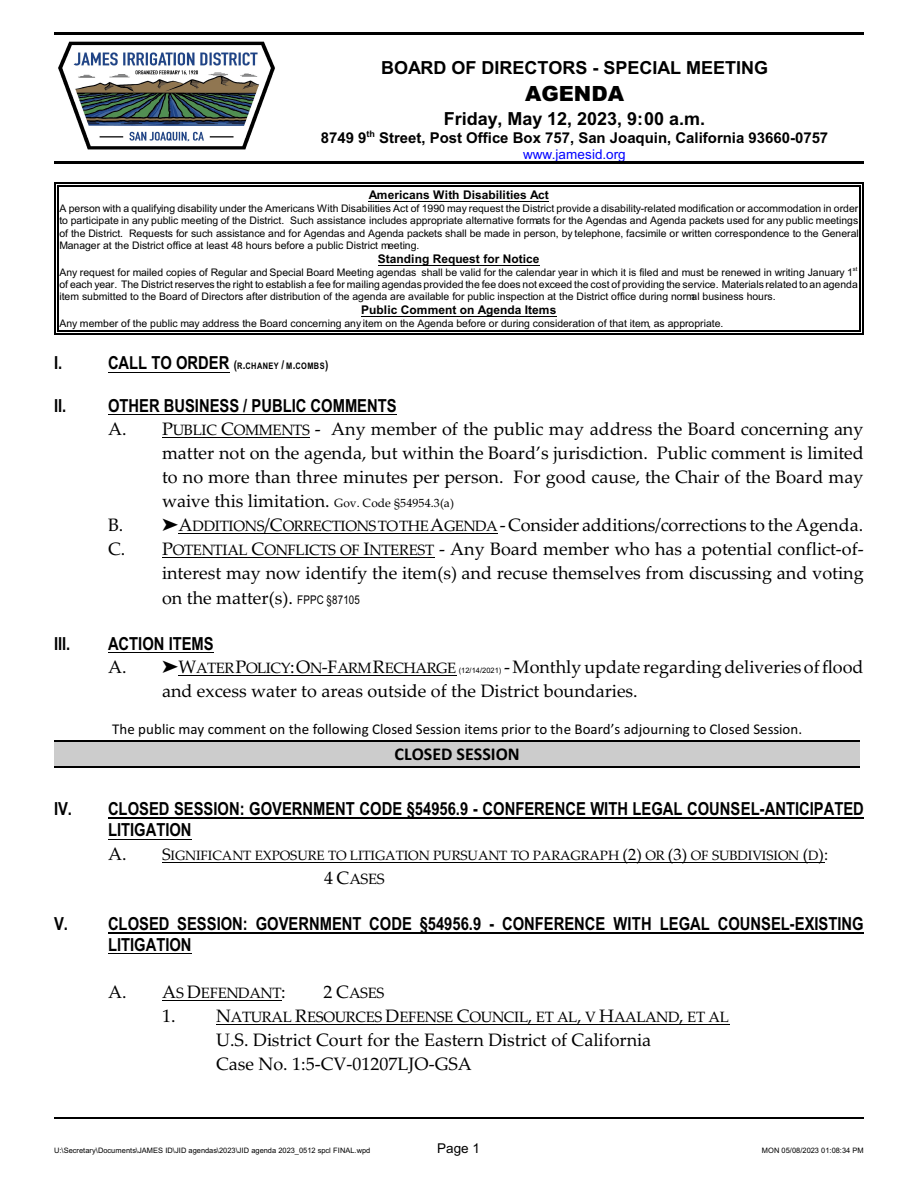
<style>
.page{position:relative;width:918px;height:1188px;background:#fff}
.page>*{position:absolute;margin:0;border:0;box-sizing:border-box;transform-origin:0 0}
.t1{font:900 21px "Arial";color:#000}
.t2{font:18px/24.2px "Palatino Linotype";color:#000}
.t3{font:700 18px/21.3px "Arial Narrow";color:#000}
.t4{font:700 18px "Arial";color:#000}
.t5{font:700 18px "Calibri";color:#000}
.t6{font:15px "Palatino Linotype";letter-spacing:-.03em;color:#000}
.t7{font:15px "Calibri";color:#000}
.t8{font:700 15px "Arial";color:#000}
.t9{font:13.5px "Palatino Linotype";letter-spacing:-.01em;color:#000}
.t10{font:13.5px "Arial";color:#00f}
.t11{font:13.5px "Arial";color:#000}
.t12{font:700 12px "Arial";color:#000}
.t13{font:10.5px/12.3px "Arial";color:#000;text-align:justify}
.t14{font:700 9px "Arial Narrow";letter-spacing:.05em;color:#000}
.t15{font:7.5px "Arial";color:#000}
.s1{font-size:18px}
.s2{font-size:12px}
.s3{font-size:15px}
.s4{font-family:"Arial Narrow";font-size:12px}
.s5{font-family:"Arial";font-size:7.5px}
.s6{font-size:16.5px}
</style>
<div class="page">
<img style="left:58px;top:41px;width:217px;height:109px">
<hr style="left:523px;top:161px;width:103px;height:1px;background:#00f">
<hr style="left:54px;top:32px;width:810px;height:3px;background:#000">
<hr style="left:54px;top:162px;width:810px;height:2px;background:#000">
<hr style="left:108px;top:372px;width:121px;height:1px;background:#000">
<hr style="left:108px;top:414px;width:289px;height:1px;background:#000">
<hr style="left:162px;top:437px;width:148px;height:1px;background:#000">
<hr style="left:179px;top:533px;width:319px;height:1px;background:#000">
<hr style="left:162px;top:558px;width:272px;height:1px;background:#000">
<hr style="left:108px;top:652px;width:106px;height:1px;background:#000">
<hr style="left:178px;top:675px;width:278px;height:1px;background:#000">
<hr style="left:108px;top:818px;width:756px;height:1px;background:#000">
<hr style="left:108px;top:839px;width:84px;height:1px;background:#000">
<hr style="left:162px;top:862px;width:663px;height:1px;background:#000">
<hr style="left:108px;top:932px;width:756px;height:1px;background:#000">
<hr style="left:108px;top:953px;width:84px;height:1px;background:#000">
<hr style="left:162px;top:1000px;width:120px;height:1px;background:#000">
<hr style="left:216px;top:1024px;width:513px;height:1px;background:#000">
<hr style="left:369px;top:201px;width:180px;height:1px;background:#000">
<hr style="left:378px;top:265px;width:162px;height:1px;background:#000">
<hr style="left:361px;top:316px;width:196px;height:1px;background:#000">
<hr style="left:57px;top:185px;width:1px;height:146px;background:#000">
<hr style="left:859px;top:185px;width:2px;height:146px;background:#000">
<hr style="left:57px;top:185px;width:803px;height:2px;background:#000">
<hr style="left:57px;top:330px;width:803px;height:1px;background:#000">
<hr style="left:54px;top:183px;width:1px;height:151px;background:#000">
<hr style="left:862px;top:183px;width:1px;height:151px;background:#000">
<hr style="left:54px;top:183px;width:809px;height:1px;background:#000">
<hr style="left:54px;top:333px;width:809px;height:1px;background:#000">
<div style="left:54px;top:740px;width:806px;height:27px;background:#ccc"></div>
<hr style="left:54px;top:740px;width:806px;height:2px;background:#000">
<hr style="left:54px;top:766px;width:806px;height:1px;background:#000">
<hr style="left:54px;top:1118px;width:810px;height:1px;background:#000">
<h2 class="t4" style="left:381px;top:61px;width:389px">BOARD OF DIRECTORS - SPECIAL MEETING</h2>
<h1 class="t1" style="left:525px;top:86px;width:101px">AGENDA</h1>
<h2 class="t4" style="left:444px;top:111px;width:263px">Friday, May 12, 2023, 9:00 a.m.</h2>
<h3 class="t8" style="left:321px;top:132px;width:509px">8749 9<sup>th</sup> Street, Post Office Box 757, San Joaquin, California 93660-0757</h3>
<p class="t10" style="left:523px;top:149px;width:104px">www.jamesid.org</p>
<p class="t12" style="left:369px;top:191px;width:182px">Americans With Disabilities Act</p>
<p class="t13" style="left:59px;top:203px;width:801px">A person with a qualifying disability under the Americans With Disabilities Act of 1990 may request the District provide a disability-related modification or accommodation in order to participate in any public meeting of the District. Such assistance includes appropriate alternative formats for the Agendas and Agenda packets used for any public meetings of the District. Requests for such assistance and for Agendas and Agenda packets shall be made in person, by telephone, facsimile or written correspondence to the General Manager at the District office at least 48 hours before a public District meeting.</p>
<p class="t12" style="left:378px;top:254px;width:163px">Standing Request for Notice</p>
<p class="t13" style="left:59px;top:267px;width:800px">Any request for mailed copies of Regular and Special Board Meeting agendas shall be valid for the calendar year in which it is filed and must be renewed in writing January 1<sup>st </sup>of each year. The District reserves the right to establish a fee for mailing agendas provided the fee does not exceed the cost of providing the service. Materials related to an agenda item submitted to the Board of Directors after distribution of the agenda are available for public inspection at the District office during normal business hours.</p>
<p class="t12" style="left:361px;top:305px;width:197px">Public Comment on Agenda Items</p>
<p class="t13" style="left:59px;top:318px;width:666px">Any member of the public may address the Board concerning any item on the Agenda before or during consideration of that item, as appropriate.</p>
<h2 class="t3" style="left:54px;top:354px;width:10px">I.</h2>
<p class="t14" style="left:108px;top:363px;width:222px"><span class="s1">CALL TO ORDER</span> <span class="s2">(</span>R<span class="s2">.</span>CHANEY <span class="s2">/</span> M<span class="s2">.</span>COMBS<span class="s2">)</span></p>
<h2 class="t3" style="left:54px;top:396px;width:344px">II. OTHER BUSINESS / PUBLIC COMMENTS</h2>
<h2 class="t2" style="left:108px;top:419px;width:757px">A. P<span class="s3">UBLIC</span> C<span class="s3">OMMENTS</span> - Any member of the public may address the Board concerning any</h2>
<h2 class="t2" style="left:162px;top:443px;width:703px">matter not on the agenda, but within the Board’s jurisdiction. Public comment is limited</h2>
<h2 class="t2" style="left:162px;top:467px;width:703px">to no more than three minutes per person. For good cause, the Chair of the Board may</h2>
<h2 class="t2" style="left:162px;top:491px;width:294px">waive this limitation. <span class="s2">Gov. Code §54954.3(a)</span></h2>
<h2 class="t2" style="left:108px;top:515px;width:17px">B.</h2>
<h2 class="t2" style="left:179px;top:515px;width:686px">A<span class="s3">DDITIONS</span>/C<span class="s3">ORRECTIONSTOTHE</span>A<span class="s3">GENDA</span>-Consider additions/corrections to the Agenda.</h2>
<h2 class="t2" style="left:108px;top:539px;width:757px">C. P<span class="s3">OTENTIAL</span> C<span class="s3">ONFLICTS OF</span> I<span class="s3">NTEREST</span> - Any Board member who has a potential conflict-of-</h2>
<h2 class="t2" style="left:162px;top:563px;width:703px">interest may now identify the item(s) and recuse themselves from discussing and voting</h2>
<h2 class="t2" style="left:162px;top:587px;width:199px">on the matter(s). <span class="s4">FPPC §87105</span></h2>
<h2 class="t3" style="left:54px;top:634px;width:18px">III.</h2>
<h2 class="t3" style="left:108px;top:634px;width:107px">ACTION ITEMS</h2>
<h2 class="t2" style="left:108px;top:657px;width:20px">A.</h2>
<h3 class="t6" style="left:178px;top:662px;width:324px"><span class="s1">W</span>ATER<span class="s1">P</span>OLICY<span class="s1">:O</span>N<span class="s1">-F</span>ARM<span class="s1">R</span>ECHARGE <span class="s5">(12/14/2021)</span></h3>
<h2 class="t2" style="left:162px;top:657px;width:703px;text-indent:342px">- Monthly update regarding deliveriesofflood and excess water to areas outside of the District boundaries.</h2>
<h3 class="t7" style="left:112px;top:723px;width:691px">The public may comment on the following Closed Session items prior to the Board’s adjourning to Closed Session.</h3>
<h2 class="t5" style="left:395px;top:746px;width:127px">CLOSED SESSION</h2>
<h2 class="t3" style="left:108px;top:800px;width:757px;text-indent:-54px">IV. CLOSED SESSION: GOVERNMENT CODE §54956.9 - CONFERENCE WITH LEGAL COUNSEL-ANTICIPATED<br>LITIGATION</h2>
<p class="t9" style="left:108px;top:850px;width:722px"><span class="s1">A.</span> <span class="s6">S</span>IGNIFICANT EXPOSURE TO LITIGATION PURSUANT TO PARAGRAPH <span class="s6">(2)</span> OR <span class="s6">(3)</span> OF SUBDIVISION <span class="s6">(</span>D<span class="s6">):</span></p>
<h3 class="t6" style="left:324px;top:873px;width:62px"><span class="s1">4 C</span>ASES</h3>
<h2 class="t3" style="left:108px;top:915px;width:757px;line-height:20.9px;text-indent:-54px">V. CLOSED SESSION: GOVERNMENT CODE §54956.9 - CONFERENCE WITH LEGAL COUNSEL-EXISTING<br>LITIGATION</h2>
<h3 class="t6" style="left:108px;top:987px;width:179px"><span class="s1">A. A</span>S <span class="s1">D</span>EFENDANT<span class="s1">:</span></h3>
<h3 class="t6" style="left:324px;top:987px;width:62px"><span class="s1">2 C</span>ASES</h3>
<h3 class="t6" style="left:162px;top:1011px;width:568px"><span class="s1">1. N</span>ATURAL <span class="s1">R</span>ESOURCES <span class="s1">D</span>EFENSE <span class="s1">C</span>OUNCIL<span class="s1">,</span> ET AL<span class="s1">,</span> V <span class="s1">H</span>AALAND<span class="s1">,</span> ET AL</h3>
<h2 class="t2" style="left:216px;top:1030px;width:437px">U.S. District Court for the Eastern District of California<br>Case No. 1:5-CV-01207LJO-GSA</h2>
<p class="t15" style="left:54px;top:1147px;width:318px">U:\Secretary\Documents\JAMES ID\JID agendas\2023\JID agenda 2023_0512 spcl FINAL.wpd</p>
<p class="t11" style="left:437px;top:1143px;width:44px">Page 1</p>
<p class="t15" style="left:762px;top:1147px;width:103px">MON 05/08/2023 01:08:34 PM</p>
</div>
